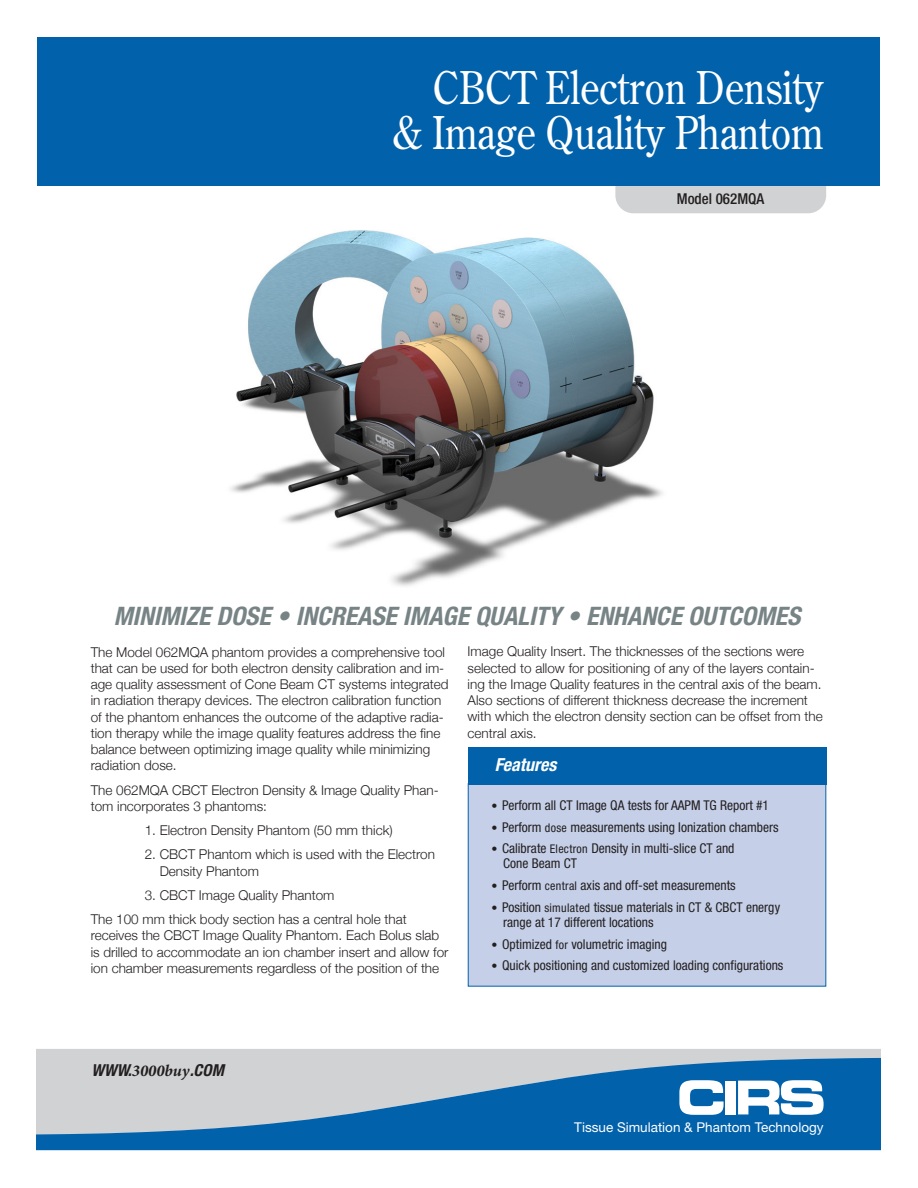
<style>
.page{position:relative;width:918px;height:1188px;background:#fff}
.page>*{position:absolute;margin:0;border:0;box-sizing:border-box;transform-origin:0 0}
.B_Headline_COS_w_30{font:45px "Century Old Style Std";color:#fff;scale:.85 1}
.B_Sub_Head{font:italic 700 condensed 25.5px "Helvetica Neue";color:#778385}
.B_Feature_Bene_Head{font:italic 700 condensed 18px "Helvetica Neue";color:#fff}
.t1{font:italic 700 condensed 16.5px "Helvetica Neue";color:#231f20}
.B_Product_Number_HN6{font:500 condensed 15px "Helvetica Neue";color:#231f20}
.UG_Body_text{font:300 13.5px/16.2px "Helvetica Neue";color:#231f20}
.B_Feature_Bullets_HN{font:condensed 13.5px/15px "Helvetica Neue";color:#231f20}
.t2{font:13.5px "Helvetica Neue";color:#fff}
.s1{font-size:12px}
.s2{font-family:"Minion Pro";font-stretch:normal}
</style>
<div class="page">
<div style="left:615px;top:158px;width:211px;height:55px;background:#d1d2d4;border-radius:18px"></div>
<div style="left:37px;top:1049px;width:843px;height:9px;background:#d1d2d4"></div>
<svg style="left:37px;top:1058px;width:843px;height:92px;background:#5c92bd"></svg>
<svg style="left:679px;top:1080px;width:45px;height:35px"></svg>
<div style="left:725px;top:1081px;width:11px;height:33px;background:#fff"></div>
<svg style="left:738px;top:1080px;width:86px;height:35px"></svg>
<div style="left:38px;top:38px;width:842px;height:148px;background:#0161ab"></div>
<img style="left:230px;top:230px;width:433px;height:356px">
<div style="left:468px;top:783px;width:358px;height:204px;background:#c5d0e8"></div>
<div style="left:468px;top:747px;width:358px;height:38px;background:#0161ab"></div>
<p class="B_Headline_COS_w_30" style="left:433px;top:58px;width:461px">CBCT Electron Density</p>
<p class="B_Headline_COS_w_30" style="left:392px;top:103px;width:509px">&amp; Image Quality Phantom</p>
<p class="B_Product_Number_HN6" style="left:677px;top:190px;width:89px">Model 062MQA</p>
<p class="B_Sub_Head" style="left:114px;top:600px;width:688px">MINIMIZE DOSE • INCREASE IMAGE QUALITY • ENHANCE OUTCOMES</p>
<p class="UG_Body_text" style="left:91px;top:644px;width:360px">The Model 062MQA phantom provides a comprehensive tool that can be used for both electron density calibration and im&shy;age quality assessment of Cone Beam CT systems integrated in radiation therapy devices. The electron calibration function of the phantom enhances the outcome of the adaptive radia&shy;tion therapy while the image quality features address the fine balance between optimizing image quality while minimizing radiation dose.</p>
<p class="UG_Body_text" style="left:91px;top:781px;width:350px">The 062MQA CBCT Electron Density &amp; Image Quality Phan&shy;tom incorporates 3 phantoms:</p>
<p class="UG_Body_text" style="left:145px;top:822px;width:250px">1. Electron Density Phantom (50 mm thick)</p>
<p class="UG_Body_text" style="left:160px;top:846px;width:277px;text-indent:-15px">2. CBCT Phantom which is used with the Electron<br>Density Phantom</p>
<p class="UG_Body_text" style="left:145px;top:887px;width:191px">3. CBCT Image Quality Phantom</p>
<p class="UG_Body_text" style="left:91px;top:911px;width:359px">The 100 mm thick body section has a central hole that receives the CBCT Image Quality Phantom. Each Bolus slab is drilled to accommodate an ion chamber insert and allow for ion chamber measurements regardless of the position of the</p>
<p class="UG_Body_text" style="left:468px;top:643px;width:357px">Image Quality Insert. The thicknesses of the sections were selected to allow for positioning of any of the layers contain&shy;ing the Image Quality features in the central axis of the beam.<br>Also sections of different thickness decrease the increment with which the electron density section can be offset from the central axis.</p>
<p class="B_Feature_Bene_Head" style="left:495px;top:754px;width:63px">Features</p>
<p class="B_Feature_Bullets_HN" style="left:492px;top:798px;width:279px"><span class="s1">•</span> Perform all CT Image QA tests for AAPM TG Report #1</p>
<p class="B_Feature_Bullets_HN" style="left:492px;top:819px;width:289px"><span class="s1">•</span> Perform <span class="s1">dose</span> measurements using Ionization chambers</p>
<p class="B_Feature_Bullets_HN" style="left:503px;top:841px;width:233px;text-indent:-12px"><span class="s1">•</span> Calibrate <span class="s1">Electron</span> Density in multi-slice CT and<br>Cone Beam CT</p>
<p class="B_Feature_Bullets_HN" style="left:492px;top:878px;width:246px"><span class="s1">•</span> Perform <span class="s1">central</span> axis and off-set measurements</p>
<p class="B_Feature_Bullets_HN" style="left:503px;top:900px;width:278px;text-indent:-12px"><span class="s1">•</span> Position <span class="s1">simulated</span> tissue materials in CT &amp; CBCT energy range at 17 different locations</p>
<p class="B_Feature_Bullets_HN" style="left:492px;top:936px;width:177px"><span class="s1">•</span> Optimized <span class="s1">for</span> volumetric imaging</p>
<p class="B_Feature_Bullets_HN" style="left:492px;top:958px;width:293px"><span class="s1">•</span> Quick positioning and customized loading configurations</p>
<p class="t1" style="left:92px;top:1060px;width:134px">WWW.<span class="s2">3000buy</span>.COM</p>
<p class="t2" style="left:574px;top:1119px;width:251px">Tissue Simulation &amp; Phantom Technology</p>
</div>
